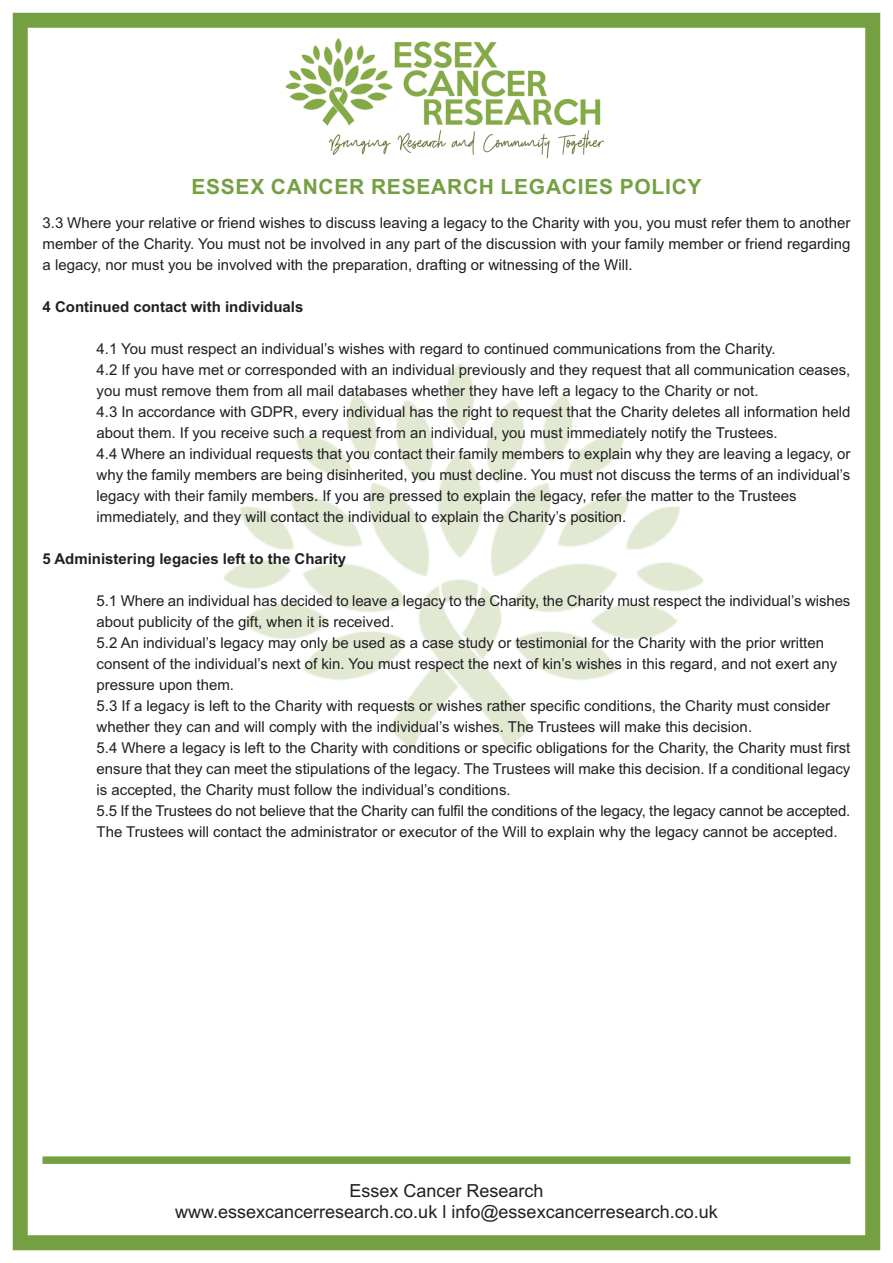
<style>
.page{position:relative;width:893px;height:1263px;background:#fff}
.page>*{position:absolute;margin:0;border:0;box-sizing:border-box;transform-origin:0 0}
.t1{font:700 21px "Arial";letter-spacing:.035em;color:#74a041}
.t2{font:18px/21.6px "Arial";color:#231f20;text-align:center}
.t3{font:15px/21px "Arial";color:#231f20}
.t4{font:700 15px "Arial";color:#231f20}
</style>
<div class="page">
<img style="left:224px;top:363px;width:480px;height:388px">
<div style="left:13px;top:13px;width:867px;height:1237px;border:15px solid #74a041"></div>
<img style="left:285px;top:38px;width:319px;height:120px">
<div style="left:43px;top:1156px;width:807px;height:8px;background:#74a041"></div>
<h1 class="t1" style="left:191px;top:175px;width:512px">ESSEX CANCER RESEARCH LEGACIES POLICY</h1>
<p class="t3" style="left:43px;top:212px;width:809px;text-align:justify">3.3 Where your relative or friend wishes to discuss leaving a legacy to the Charity with you, you must refer them to another member of the Charity. You must not be involved in any part of the discussion with your family member or friend regarding a legacy, nor must you be involved with the preparation, drafting or witnessing of the Will.</p>
<p class="t4" style="left:43px;top:298px;width:262px">4 Continued contact with individuals</p>
<p class="t3" style="left:97px;top:338px;width:755px">4.1 You must respect an individual’s wishes with regard to continued communications from the Charity.<br>4.2 If you have met or corresponded with an individual previously and they request that all communication ceases, you must remove them from all mail databases whether they have left a legacy to the Charity or not.<br>4.3 In accordance with GDPR, every individual has the right to request that the Charity deletes all information held about them. If you receive such a request from an individual, you must immediately notify the Trustees.<br>4.4 Where an individual requests that you contact their family members to explain why they are leaving a legacy, or why the family members are being disinherited, you must decline. You must not discuss the terms of an individual’s legacy with their family members. If you are pressed to explain the legacy, refer the matter to the Trustees immediately, and they will contact the individual to explain the Charity’s position.</p>
<p class="t4" style="left:43px;top:550px;width:305px">5 Administering legacies left to the Charity</p>
<p class="t3" style="left:97px;top:590px;width:755px">5.1 Where an individual has decided to leave a legacy to the Charity, the Charity must respect the individual’s wishes about publicity of the gift, when it is received.<br>5.2 An individual’s legacy may only be used as a case study or testimonial for the Charity with the prior written consent of the individual’s next of kin. You must respect the next of kin’s wishes in this regard, and not exert any pressure upon them.<br>5.3 If a legacy is left to the Charity with requests or wishes rather specific conditions, the Charity must consider whether they can and will comply with the individual’s wishes. The Trustees will make this decision.<br>5.4 Where a legacy is left to the Charity with conditions or specific obligations for the Charity, the Charity must first ensure that they can meet the stipulations of the legacy. The Trustees will make this decision. If a conditional legacy is accepted, the Charity must follow the individual’s conditions.<br>5.5 If the Trustees do not believe that the Charity can fulfil the conditions of the legacy, the legacy cannot be accepted.<br>The Trustees will contact the administrator or executor of the Will to explain why the legacy cannot be accepted.</p>
<p class="t2" style="left:175px;top:1179px;width:544px">Essex Cancer Research<br>www.essexcancerresearch.co.uk l info@essexcancerresearch.co.uk</p>
</div>
